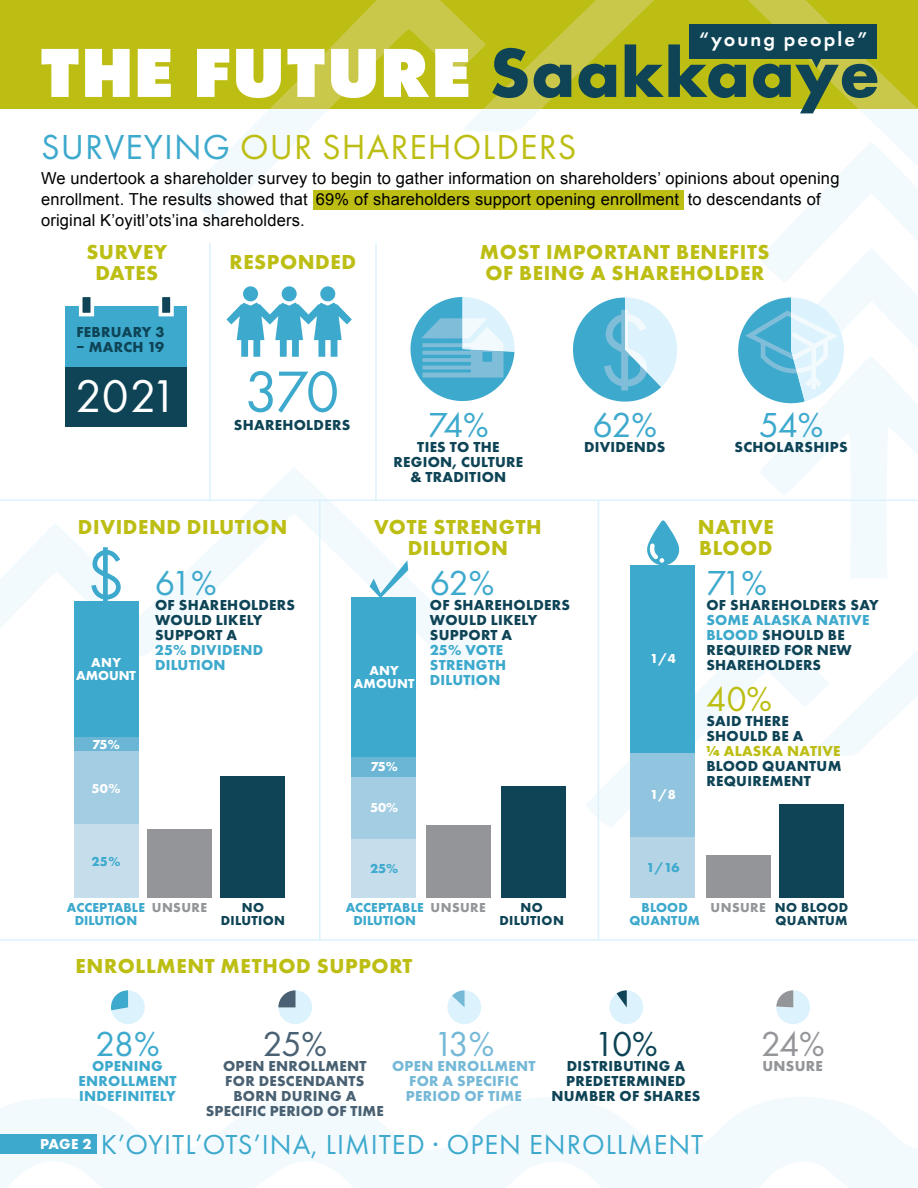
<style>
.page{position:relative;width:918px;height:1188px;background:#fff}
.page>*{position:absolute;margin:0;border:0;box-sizing:border-box;transform-origin:0 0}
.t1{font:800 72px "Futura PT";letter-spacing:-.005em;color:#fff}
.t2{font:47.55px "Futura PT";color:#fff}
.t3{font:36px "Futura PT";letter-spacing:.03em;color:#bdbe14}
.t4{font:36px "Futura PT";letter-spacing:-.05em;color:#3da9cd}
.t5{font:36px "Futura PT";color:#496172}
.t6{font:36px "Futura PT";color:#76b9d7}
.t7{font:36px "Futura PT";color:#0e4456}
.t8{font:36px "Futura PT";color:#939598}
.t9{font:28.5px "Futura PT";letter-spacing:.035em;color:#3da9cd}
.t10{font:700 21px/21px "Futura PT";letter-spacing:.03em;color:#bdbe14;text-align:center}
.t11{font:600 20.4px "Futura PT";letter-spacing:.1em;color:#fff}
.t12{font:16.5px/21px "Arial";letter-spacing:.01em;color:#000}
.t13{font:700 15px/15px "Futura PT";letter-spacing:.02em;color:#0e4456}
.t14{font:700 15px/15px "Futura PT";letter-spacing:.02em;color:#3da9cd}
.t15{font:700 15px/15px "Futura PT";letter-spacing:.02em;color:#496172;text-align:center}
.t16{font:700 15px/15px "Futura PT";letter-spacing:.02em;color:#76b9d7;text-align:center}
.t17{font:700 15px "Futura PT";letter-spacing:.02em;color:#939598}
.t18{font:700 13.5px/13.5px "Futura PT";letter-spacing:.01em;color:#3da9cd}
.t19{font:700 13.5px/13.5px "Futura PT";letter-spacing:.01em;color:#fff;text-align:center}
.t20{font:700 13.5px/13.5px "Futura PT";letter-spacing:.03em;color:#0e4456;text-align:center}
.t21{font:700 13.5px "Futura PT";letter-spacing:.03em;color:#939598}
.s1{font-weight:700;color:#0e4456}
.s2{color:#3da9cd}
.s3{font-size:60px;color:#3da9cd}
.s4{font-weight:800;color:#bdbe14}
.s5{color:#bdbe14}
.s6{color:#939598}
</style>
<div class="page">
<svg style="left:486px;top:109px;width:431px;height:33px"></svg>
<svg style="left:186px;top:109px;width:300px;height:112px"></svg>
<hr style="left:917px;top:90px;width:1px;height:411px;background:#dcf2fd">
<div style="left:0;top:0;width:918px;height:109px;background:#bdbe14"></div>
<svg style="left:486px;top:0;width:432px;height:109px"></svg>
<svg style="left:270px;top:0;width:216px;height:109px"></svg>
<svg style="left:0;top:1097px;width:918px;height:91px;fill:#f3fafe"></svg>
<svg style="left:586px;top:622px;width:146px;height:206px"></svg>
<svg style="left:101px;top:468px;width:378px;height:223px"></svg>
<hr style="left:209px;top:243px;width:2px;height:257px;background:#dcf2fd">
<hr style="left:319px;top:500px;width:2px;height:440px;background:#dcf2fd">
<hr style="left:598px;top:500px;width:1px;height:440px;background:#dcf2fd">
<hr style="left:375px;top:243px;width:2px;height:257px;background:#dcf2fd">
<hr style="left:0;top:500px;width:918px;height:1px;background:#dcf2fd">
<hr style="left:0;top:939px;width:918px;height:2px;background:#dcf2fd">
<div style="left:690px;top:24px;width:187px;height:35px;background:#0e4456"></div>
<svg style="left:796px;top:59px;width:40px;height:9px"></svg>
<div style="left:0;top:1134px;width:96px;height:20px;background:#3da9cd"></div>
<svg style="left:226px;top:286px;width:126px;height:71px"></svg>
<div style="left:65px;top:306px;width:121px;height:121px;background:#0e4456"></div>
<div style="left:65px;top:306px;width:121px;height:61px;background:#3da9cd"></div>
<svg style="left:78px;top:297px;width:17px;height:20px"></svg>
<svg style="left:158px;top:297px;width:16px;height:20px"></svg>
<svg style="left:573px;top:298px;width:104px;height:104px"></svg>
<svg style="left:732px;top:142px;width:186px;height:613px"></svg>
<svg style="left:410px;top:297px;width:105px;height:104px"></svg>
<div style="left:221px;top:776px;width:64px;height:122px;background:#0e4456"></div>
<div style="left:147px;top:830px;width:65px;height:68px;background:#939598"></div>
<div style="left:74px;top:601px;width:64px;height:136px;background:#3da9cd"></div>
<div style="left:74px;top:737px;width:64px;height:15px;background:#6cb6d5"></div>
<div style="left:74px;top:752px;width:64px;height:73px;background:#a3cde2"></div>
<div style="left:74px;top:825px;width:64px;height:73px;background:#c6deeb"></div>
<svg style="left:370px;top:560px;width:38px;height:37px"></svg>
<div style="left:352px;top:597px;width:64px;height:160px;background:#3da9cd"></div>
<div style="left:351px;top:777px;width:65px;height:63px;background:#a3cde2"></div>
<div style="left:351px;top:840px;width:65px;height:58px;background:#c6deeb"></div>
<div style="left:352px;top:757px;width:64px;height:20px;background:#6cb6d5"></div>
<div style="left:501px;top:786px;width:65px;height:112px;background:#0e4456"></div>
<div style="left:426px;top:825px;width:65px;height:73px;background:#939598"></div>
<div style="left:779px;top:804px;width:65px;height:94px;background:#0e4456"></div>
<div style="left:706px;top:856px;width:65px;height:42px;background:#939598"></div>
<svg style="left:647px;top:520px;width:32px;height:45px"></svg>
<div style="left:631px;top:837px;width:64px;height:61px;background:#b5d5e7"></div>
<div style="left:631px;top:753px;width:64px;height:84px;background:#91c4de"></div>
<div style="left:630px;top:565px;width:65px;height:187px;background:#3da9cd"></div>
<div style="left:313px;top:190px;width:371px;height:19px;background:#bdbe14"></div>
<svg style="left:278px;top:990px;width:34px;height:34px"></svg>
<svg style="left:447px;top:990px;width:34px;height:34px"></svg>
<svg style="left:610px;top:990px;width:33px;height:34px"></svg>
<svg style="left:776px;top:990px;width:34px;height:34px"></svg>
<svg style="left:111px;top:990px;width:34px;height:34px"></svg>
<svg style="left:0;top:524px;width:121px;height:104px"></svg>
<h3 class="t11" style="left:699px;top:27px;width:170px">“young people”</h3>
<h1 class="t1" style="left:41px;top:27px;width:841px">THE FUTURE <span class="s1">Saakkaaye</span></h1>
<h3 class="t3" style="left:41px;top:125px;width:537px"><span class="s2">SURVEYING</span> OUR SHAREHOLDERS</h3>
<p class="t12" style="left:41px;top:168px;width:800px">We undertook a shareholder survey to begin to gather information on shareholders’ opinions about opening enrollment. The results showed that 69% of shareholders support opening enrollment to descendants of original K’oyitl’ots’ina shareholders.</p>
<h3 class="t10" style="left:86px;top:241px;width:83px">SURVEY<br>DATES</h3>
<h3 class="t10" style="left:230px;top:251px;width:128px">RESPONDED</h3>
<h3 class="t10" style="left:480px;top:241px;width:291px;text-align:left">MOST IMPORTANT BENEFITS<br>OF BEING A SHAREHOLDER</h3>
<p class="t13" style="left:76px;top:325px;width:89px">FEBRUARY 3</p>
<p class="t13" style="left:76px;top:340px;width:89px">– MARCH 19</p>
<h2 class="t2" style="left:75px;top:368px;width:266px">2021 <span class="s3">370</span></h2>
<p class="t13" style="left:234px;top:417px;width:118px">SHAREHOLDERS</p>
<h3 class="t4" style="left:428px;top:403px;width:62px">74%</h3>
<p class="t13" style="left:394px;top:439px;width:131px;text-align:center">TIES TO THE<br>REGION, CULTURE &amp; TRADITION</p>
<h3 class="t4" style="left:593px;top:403px;width:66px">62%</h3>
<p class="t13" style="left:584px;top:439px;width:83px">DIVIDENDS</p>
<h3 class="t4" style="left:759px;top:403px;width:66px">54%</h3>
<p class="t13" style="left:735px;top:439px;width:114px">SCHOLARSHIPS</p>
<h3 class="t10" style="left:78px;top:515px;width:211px">DIVIDEND DILUTION</h3>
<h3 class="t10" style="left:374px;top:515px;width:169px">VOTE STRENGTH<br>DILUTION</h3>
<h3 class="t10" style="left:698px;top:515px;width:77px;text-align:left">NATIVE<br>BLOOD</h3>
<p class="t19" style="left:76px;top:655px;width:61px">ANY<br>AMOUNT</p>
<h3 class="t4" style="left:155px;top:562px;width:63px">61%</h3>
<p class="t13" style="left:155px;top:598px;width:142px">OF SHAREHOLDERS<br>WOULD LIKELY<br>SUPPORT A</p>
<p class="t14" style="left:155px;top:643px;width:110px">25% DIVIDEND<br>DILUTION</p>
<p class="t19" style="left:92px;top:737px;width:29px">75%</p>
<p class="t19" style="left:92px;top:781px;width:30px">50%</p>
<p class="t19" style="left:354px;top:663px;width:62px">ANY<br>AMOUNT</p>
<h3 class="t4" style="left:430px;top:562px;width:66px">62%</h3>
<p class="t13" style="left:430px;top:598px;width:142px">OF SHAREHOLDERS<br>WOULD LIKELY<br>SUPPORT A</p>
<p class="t14" style="left:430px;top:643px;width:78px">25% VOTE<br>STRENGTH<br>DILUTION</p>
<p class="t19" style="left:370px;top:760px;width:29px">75%</p>
<p class="t19" style="left:370px;top:801px;width:30px">50%</p>
<p class="t19" style="left:650px;top:651px;width:27px">1/4</p>
<p class="t19" style="left:650px;top:788px;width:27px">1/8</p>
<h3 class="t4" style="left:706px;top:562px;width:62px">71%</h3>
<p class="t13" style="left:706px;top:598px;width:174px">OF SHAREHOLDERS SAY</p>
<p class="t13" style="left:706px;top:613px;width:165px"><span class="s2">SOME ALASKA NATIVE<br>BLOOD</span> SHOULD BE<br>REQUIRED FOR NEW<br>SHAREHOLDERS</p>
<h3 class="t3" style="left:706px;top:678px;width:67px">40%</h3>
<p class="t13" style="left:706px;top:713px;width:137px">SAID THERE<br>SHOULD BE A<br><span class="s4">¼</span> <span class="s5">ALASKA NATIVE<br></span>BLOOD QUANTUM<br>REQUIREMENT</p>
<p class="t18" style="left:92px;top:854px;width:30px">25%</p>
<p class="t18" style="left:370px;top:862px;width:30px">25%</p>
<p class="t18" style="left:647px;top:860px;width:35px">1/16</p>
<p class="t18" style="left:75px;top:900px;width:134px;text-indent:-8px">ACCEPTABLE <span class="s6">UNSURE<br></span>DILUTION</p>
<p class="t20" style="left:221px;top:900px;width:66px">NO<br>DILUTION</p>
<p class="t18" style="left:346px;top:900px;width:80px;text-align:center">ACCEPTABLE<br>DILUTION</p>
<p class="t21" style="left:431px;top:899px;width:57px">UNSURE</p>
<p class="t20" style="left:775px;top:900px;width:75px;text-align:left">NO BLOOD<br>QUANTUM</p>
<p class="t20" style="left:499px;top:900px;width:66px">NO<br>DILUTION</p>
<p class="t18" style="left:642px;top:900px;width:48px">BLOOD</p>
<p class="t21" style="left:711px;top:899px;width:57px">UNSURE</p>
<p class="t18" style="left:630px;top:914px;width:72px">QUANTUM</p>
<h3 class="t10" style="left:76px;top:955px;width:338px">ENROLLMENT METHOD SUPPORT</h3>
<h3 class="t4" style="left:95px;top:1022px;width:66px">28%</h3>
<p class="t14" style="left:78px;top:1058px;width:100px;text-align:center">OPENING<br>ENROLLMENT<br>INDEFINITELY</p>
<h3 class="t5" style="left:263px;top:1022px;width:66px">25%</h3>
<p class="t15" style="left:206px;top:1058px;width:179px">OPEN ENROLLMENT<br>FOR DESCENDANTS<br>BORN DURING A<br>SPECIFIC PERIOD OF TIME</p>
<h3 class="t6" style="left:433px;top:1022px;width:62px">13%</h3>
<p class="t16" style="left:392px;top:1058px;width:145px">OPEN ENROLLMENT<br>FOR A SPECIFIC<br>PERIOD OF TIME</p>
<h3 class="t7" style="left:594px;top:1022px;width:65px">10%</h3>
<p class="t13" style="left:552px;top:1058px;width:150px;text-align:center">DISTRIBUTING A<br>PREDETERMINED<br>NUMBER OF SHARES</p>
<h3 class="t9" style="left:40px;top:1127px;width:665px"><sup>PAGE</sup> <sup>2</sup> K’OYITL’OTS’INA, LIMITED · OPEN ENROLLMENT</h3>
<h3 class="t8" style="left:761px;top:1022px;width:65px">24%</h3>
<p class="t17" style="left:762px;top:1056px;width:62px">UNSURE</p>
</div>
